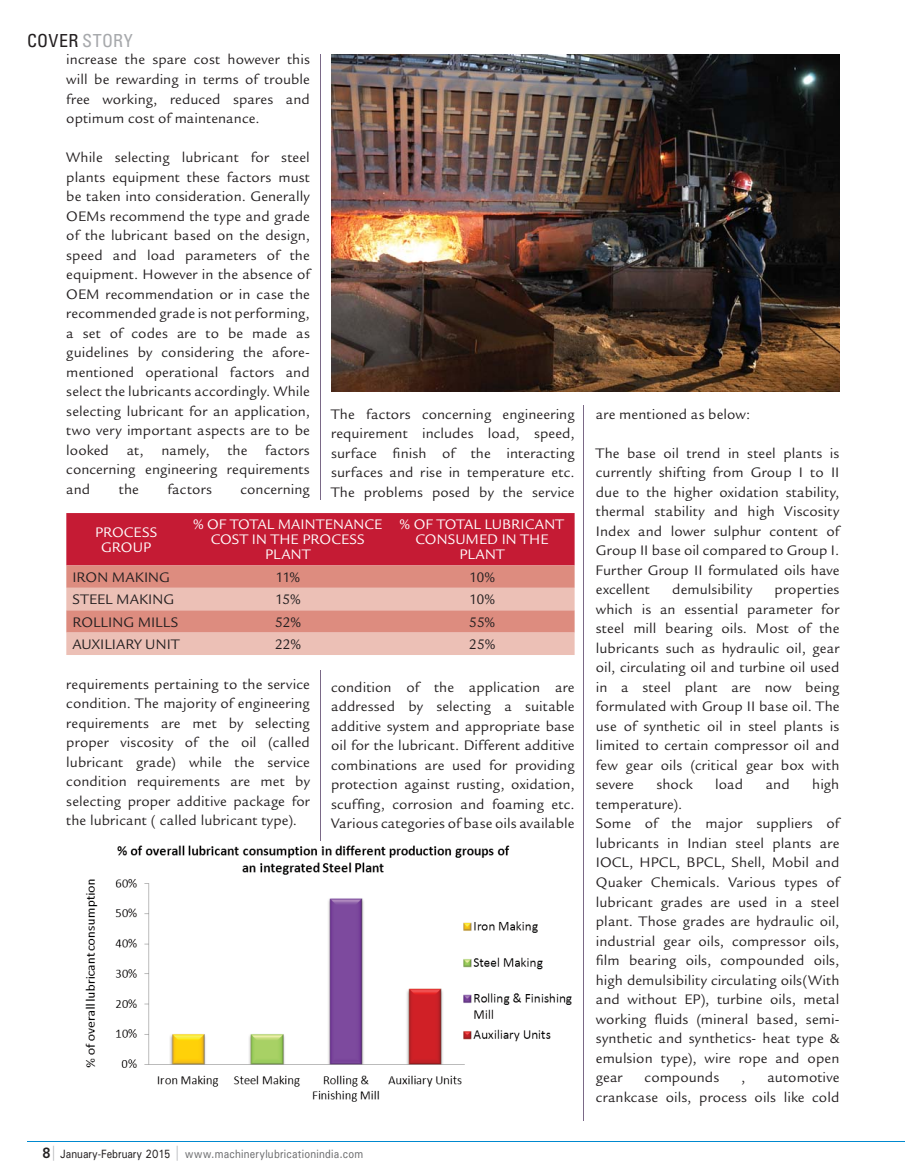
<style>
.page{position:relative;width:905px;height:1175px;background:#fff}
.page>*{position:absolute;margin:0;border:0;box-sizing:border-box;transform-origin:0 0}
.t1{font:condensed 18px "Univers LT Std";letter-spacing:.02em;color:#231f20}
.t2{font:15px/19.5px "Legacy Sans Std";letter-spacing:.005em;color:#231f20;text-align:justify}
.t3{font:15px/15px "Legacy Sans Std";letter-spacing:.01em;color:#fff;text-align:center}
.t4{font:500 12px "Univers";letter-spacing:.02em;color:#6d6e70;scale:.85 1}
.s1{color:#a7a9ac}
.s2{font-weight:700;font-size:15px;color:#231f20}
.s3{font-size:15px;color:#a7a9ac}
.s4{color:#231f20}
</style>
<div class="page">
<hr style="left:27px;top:1141px;width:878px;height:1px;background:#0089cf">
<svg style="left:66px;top:513px;width:508px;height:142px;background:#d97375"></svg>
<img style="left:85px;top:840px;width:487px;height:262px">
<img style="left:331px;top:54px;width:508px;height:338px">
<hr style="left:583px;top:405px;width:1px;height:716px;background:#7a6987">
<hr style="left:320px;top:54px;width:1px;height:446px;background:#7a6987">
<hr style="left:320px;top:670px;width:1px;height:170px;background:#7a6987">
<p class="t1" style="left:27px;top:34px;width:107px">COVER <span class="s1">STORY</span></p>
<p class="t2" style="left:66px;top:53px;width:245px">increase the spare cost however this will be rewarding in terms of trouble free working, reduced spares and optimum cost of maintenance.</p>
<p class="t2" style="left:66px;top:151px;width:245px">While selecting lubricant for steel plants equipment these factors must be taken into consideration. Generally OEMs recommend the type and grade of the lubricant based on the design, speed and load parameters of the equipment. However in the absence of OEM recommendation or in case the recommended grade is not performing, a set of codes are to be made as guidelines by considering the afore&shy;mentioned operational factors and select the lubricants accordingly. While selecting lubricant for an application, two very important aspects are to be looked at, namely, the factors concerning engineering requirements and</p>
<p class="t2" style="left:119px;top:482px;width:21px">the</p>
<p class="t2" style="left:167px;top:482px;width:46px">factors</p>
<p class="t2" style="left:240px;top:482px;width:71px">concerning</p>
<p class="t2" style="left:331px;top:407px;width:245px">The factors concerning engineering requirement includes load, speed, surface finish of the interacting surfaces and rise in temperature etc.<br>The problems posed by the service</p>
<p class="t3" style="left:95px;top:528px;width:64px">PROCESS<br>GROUP</p>
<p class="t3" style="left:193px;top:520px;width:190px">% OF TOTAL MAINTENANCE<br>COST IN THE PROCESS<br>PLANT</p>
<p class="t3" style="left:400px;top:520px;width:165px">% OF TOTAL LUBRICANT<br>CONSUMED IN THE<br>PLANT</p>
<p class="t2" style="left:72px;top:570px;width:99px">IRON MAKING</p>
<p class="t2" style="left:276px;top:570px;width:26px">11%</p>
<p class="t2" style="left:469px;top:570px;width:27px">10%</p>
<p class="t2" style="left:72px;top:593px;width:103px">STEEL MAKING</p>
<p class="t2" style="left:275px;top:593px;width:27px">15%</p>
<p class="t2" style="left:469px;top:593px;width:27px">10%</p>
<p class="t2" style="left:72px;top:615px;width:107px">ROLLING MILLS</p>
<p class="t2" style="left:275px;top:615px;width:27px">52%</p>
<p class="t2" style="left:469px;top:615px;width:27px">55%</p>
<p class="t2" style="left:72px;top:637px;width:109px">AUXILIARY UNIT</p>
<p class="t2" style="left:275px;top:637px;width:28px">22%</p>
<p class="t2" style="left:469px;top:637px;width:28px">25%</p>
<p class="t2" style="left:66px;top:677px;width:245px">requirements pertaining to the service condition. The majority of engineering requirements are met by selecting proper viscosity of the oil (called lubricant grade) while the service condition requirements are met by selecting proper additive package for the lubricant ( called lubricant type).</p>
<p class="t2" style="left:331px;top:680px;width:245px">condition of the application are addressed by selecting a suitable additive system and appropriate base oil for the lubricant. Different additive combinations are used for providing protection against rusting, oxidation, scuffing, corrosion and foaming etc.<br>Various categories of base oils available</p>
<p class="t4" style="left:43px;top:1146px;width:379px"><span class="s2">8</span><span class="s3">|</span> <span class="s4">January-February 2015</span> <span class="s3">|</span> www.machinerylubricationindia.com</p>
<p class="t2" style="left:596px;top:407px;width:156px">are mentioned as below:</p>
<p class="t2" style="left:596px;top:446px;width:245px">The base oil trend in steel plants is currently shifting from Group I to II due to the higher oxidation stability, thermal stability and high Viscosity Index and lower sulphur content of Group II base oil compared to Group I.<br>Further Group II formulated oils have excellent</p>
<p class="t2" style="left:672px;top:583px;width:81px">demulsibility</p>
<p class="t2" style="left:596px;top:583px;width:245px;text-indent:179px">properties which is an essential parameter for steel mill bearing oils. Most of the lubricants such as hydraulic oil, gear oil, circulating oil and turbine oil used in a steel plant are now being formulated with Group II base oil. The use of synthetic oil in steel plants is limited to certain compressor oil and few gear oils (critical gear box with severe</p>
<p class="t2" style="left:656px;top:778px;width:38px">shock</p>
<p class="t2" style="left:715px;top:778px;width:29px">load</p>
<p class="t2" style="left:765px;top:778px;width:26px">and</p>
<p class="t2" style="left:812px;top:778px;width:29px">high</p>
<p class="t2" style="left:596px;top:797px;width:245px;text-align:left">temperature).<br>Some of the major suppliers of lubricants in Indian steel plants are IOCL, HPCL, BPCL, Shell, Mobil and Quaker Chemicals. Various types of lubricant grades are used in a steel plant. Those grades are hydraulic oil, industrial gear oils, compressor oils, film bearing oils, compounded oils, high demulsibility circulating oils(With and without EP), turbine oils, metal working fluids (mineral based, semi&shy;synthetic and synthetics- heat type &amp; emulsion type), wire rope and open gear</p>
<p class="t2" style="left:644px;top:1070px;width:76px">compounds</p>
<p class="t2" style="left:741px;top:1070px;width:6px">,</p>
<p class="t2" style="left:596px;top:1070px;width:245px;text-align:right">automotive<br>crankcase oils, process oils like cold</p>
</div>
